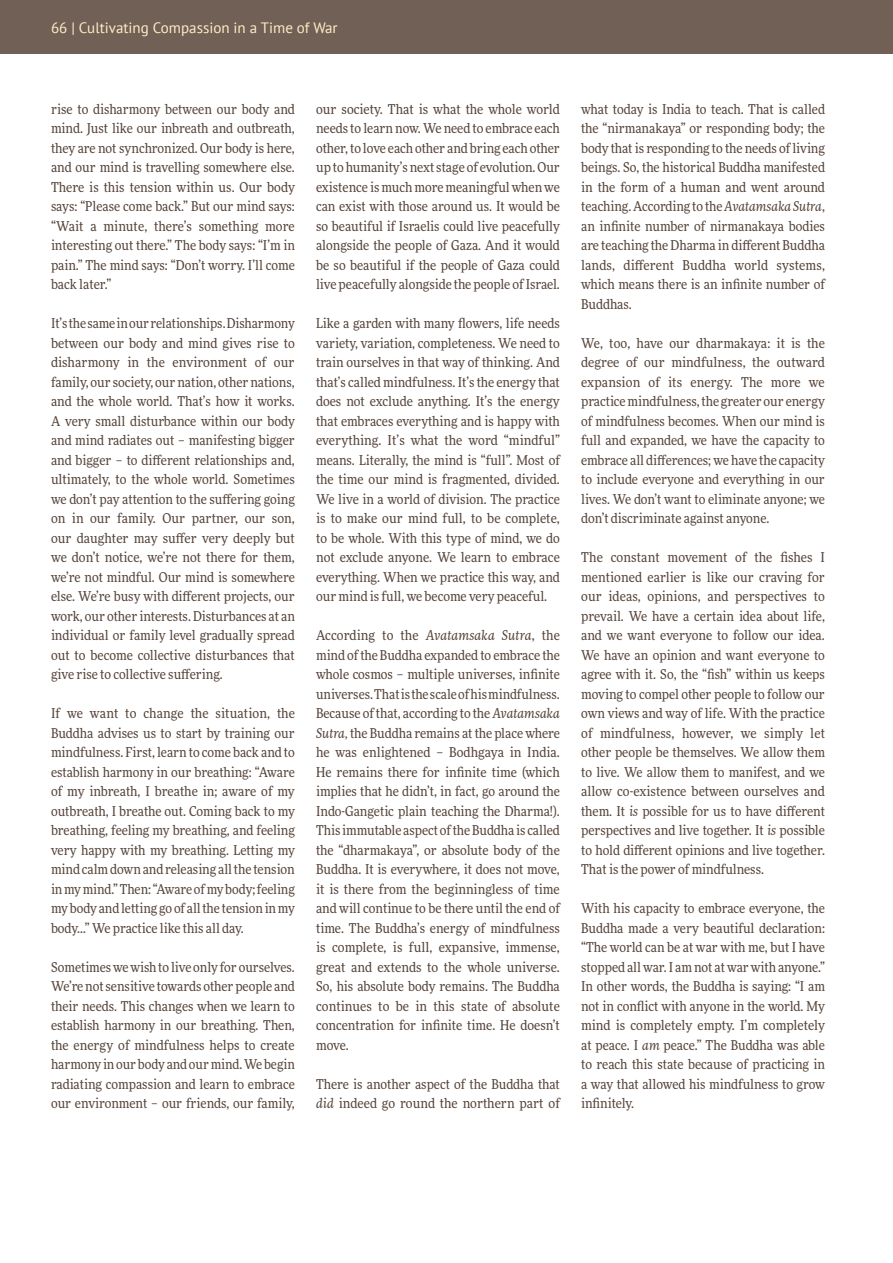
<style>
.page{position:relative;width:893px;height:1263px;background:#fff}
.page>*{position:absolute;margin:0;border:0;box-sizing:border-box;transform-origin:0 0}
.t1{font:15px "PT Sans";color:#ffeec8}
._00_GT{font:13.5px/19.5px "More Pro";color:#56443a;text-align:justify;scale:.91 1}
._00_GT-2{font:13.5px/19.5px "More Pro";color:#56443a;text-align:justify;scale:.9 1}
._00_GT-3{font:13.5px/19.5px "More Pro";color:#56443a;text-align:justify;scale:.89 1}
.s1{font-style:italic}
</style>
<div class="page">
<div style="left:0;top:0;width:893px;height:54px;background:#716055"></div>
<p class="t1" style="left:51px;top:18px;width:288px">66 | Cultivating Compassion in a Time of War</p>
<p class="_00_GT-2" style="left:51px;top:99px;width:272px">rise to disharmony between our body and mind. Just like our inbreath and outbreath, they are not synchronized. Our body is here, and our mind is travelling somewhere else.<br>There is this tension within us. Our body says: “Please come back.” But our mind says: “Wait a minute, there’s something more interesting out there.” The body says: “I’m in pain.” The mind says: “Don’t worry. I’ll come back later.”</p>
<p class="_00_GT-3" style="left:51px;top:313px;width:276px">It’s the same in our relationships. Disharmony between our body and mind gives rise to disharmony in the environment of our family, our society, our nation, other nations, and the whole world. That’s how it works.<br>A very small disturbance within our body and mind radiates out – manifesting bigger and bigger – to different relationships and, ultimately, to the whole world. Sometimes we don’t pay attention to the suffering going on in our family. Our partner, our son, our daughter may suffer very deeply but we don’t notice, we’re not there for them, we’re not mindful. Our mind is somewhere else. We’re busy with different projects, our work, our other interests. Disturbances at an individual or family level gradually spread out to become collective disturbances that give rise to collective suffering.</p>
<p class="_00_GT" style="left:51px;top:703px;width:269px">If we want to change the situation, the Buddha advises us to start by training our mindfulness. First, learn to come back and to establish harmony in our breathing: “Aware of my inbreath, I breathe in; aware of my outbreath, I breathe out. Coming back to my breathing, feeling my breathing, and feeling very happy with my breathing. Letting my mind calm down and releasing all the tension in my mind.” Then: “Aware of my body; feeling my body and letting go of all the tension in my body…” We practice like this all day.</p>
<p class="_00_GT-2" style="left:51px;top:957px;width:272px">Sometimes we wish to live only for ourselves.<br>We’re not sensitive towards other people and their needs. This changes when we learn to establish harmony in our breathing. Then, the energy of mindfulness helps to create harmony in our body and our mind. We begin radiating compassion and learn to embrace our environment – our friends, our family,</p>
<p class="_00_GT" style="left:316px;top:99px;width:269px">our society. That is what the whole world needs to learn now. We need to embrace each other, to love each other and bring each other up to humanity’s next stage of evolution. Our existence is much more meaningful when we can exist with those around us. It would be so beautiful if Israelis could live peacefully alongside the people of Gaza. And it would be so beautiful if the people of Gaza could live peacefully alongside the people of Israel.</p>
<p class="_00_GT-2" style="left:316px;top:313px;width:272px">Like a garden with many flowers, life needs variety, variation, completeness. We need to train ourselves in that way of thinking. And that’s called mindfulness. It’s the energy that does not exclude anything. It’s the energy that embraces everything and is happy with everything. It’s what the word “mindful” means. Literally, the mind is “full”. Most of the time our mind is fragmented, divided.<br>We live in a world of division. The practice is to make our mind full, to be complete, to be whole. With this type of mind, we do not exclude anyone. We learn to embrace everything. When we practice this way, and our mind is full, we become very peaceful.</p>
<p class="_00_GT" style="left:316px;top:625px;width:269px">According to the <span class="s1">Avatamsaka Sutra</span>, the mind of the Buddha expanded to embrace the whole cosmos – multiple universes, infinite universes. That is the scale of his mindfulness.<br>Because of that, according to the <span class="s1">Avatamsaka Sutra,</span> the Buddha remains at the place where he was enlightened – Bodhgaya in India.<br>He remains there for infinite time (which implies that he didn’t, in fact, go around the Indo-Gangetic plain teaching the Dharma!).<br>This immutable aspect of the Buddha is called the “dharmakaya”, or absolute body of the Buddha. It is everywhere, it does not move, it is there from the beginningless of time and will continue to be there until the end of time. The Buddha’s energy of mindfulness is complete, is full, expansive, immense, great and extends to the whole universe.<br>So, his absolute body remains. The Buddha continues to be in this state of absolute concentration for infinite time. He doesn’t move.</p>
<p class="_00_GT-2" style="left:316px;top:1074px;width:272px">There is another aspect of the Buddha that <span class="s1">did</span> indeed go round the northern part of</p>
<p class="_00_GT-2" style="left:581px;top:99px;width:272px">what today is India to teach. That is called the “nirmanakaya” or responding body; the body that is responding to the needs of living beings. So, the historical Buddha manifested in the form of a human and went around teaching. According to the <span class="s1">Avatamsaka Sutra</span>, an infinite number of nirmanakaya bodies are teaching the Dharma in different Buddha lands, different Buddha world systems, which means there is an infinite number of Buddhas.</p>
<p class="_00_GT" style="left:581px;top:333px;width:269px">We, too, have our dharmakaya: it is the degree of our mindfulness, the outward expansion of its energy. The more we practice mindfulness, the greater our energy of mindfulness becomes. When our mind is full and expanded, we have the capacity to embrace all differences; we have the capacity to include everyone and everything in our lives. We don’t want to eliminate anyone; we don’t discriminate against anyone.</p>
<p class="_00_GT" style="left:581px;top:547px;width:270px">The constant movement of the fishes I mentioned earlier is like our craving for our ideas, opinions, and perspectives to prevail. We have a certain idea about life, and we want everyone to follow our idea.<br>We have an opinion and want everyone to agree with it. So, the “fish” within us keeps moving to compel other people to follow our own views and way of life. With the practice of mindfulness, however, we simply let other people be themselves. We allow them to live. We allow them to manifest, and we allow co-existence between ourselves and them. It <span class="s1">is</span> possible for us to have different perspectives and live together. It <span class="s1">is</span> possible to hold different opinions and live together.<br>That is the power of mindfulness.</p>
<p class="_00_GT-2" style="left:581px;top:898px;width:272px">With his capacity to embrace everyone, the Buddha made a very beautiful declaration: “The world can be at war with me, but I have stopped all war. I am not at war with anyone.” In other words, the Buddha is saying: “I am not in conflict with anyone in the world. My mind is completely empty. I’m completely at peace. I <span class="s1">am</span> peace.” The Buddha was able to reach this state because of practicing in a way that allowed his mindfulness to grow infinitely.</p>
</div>
